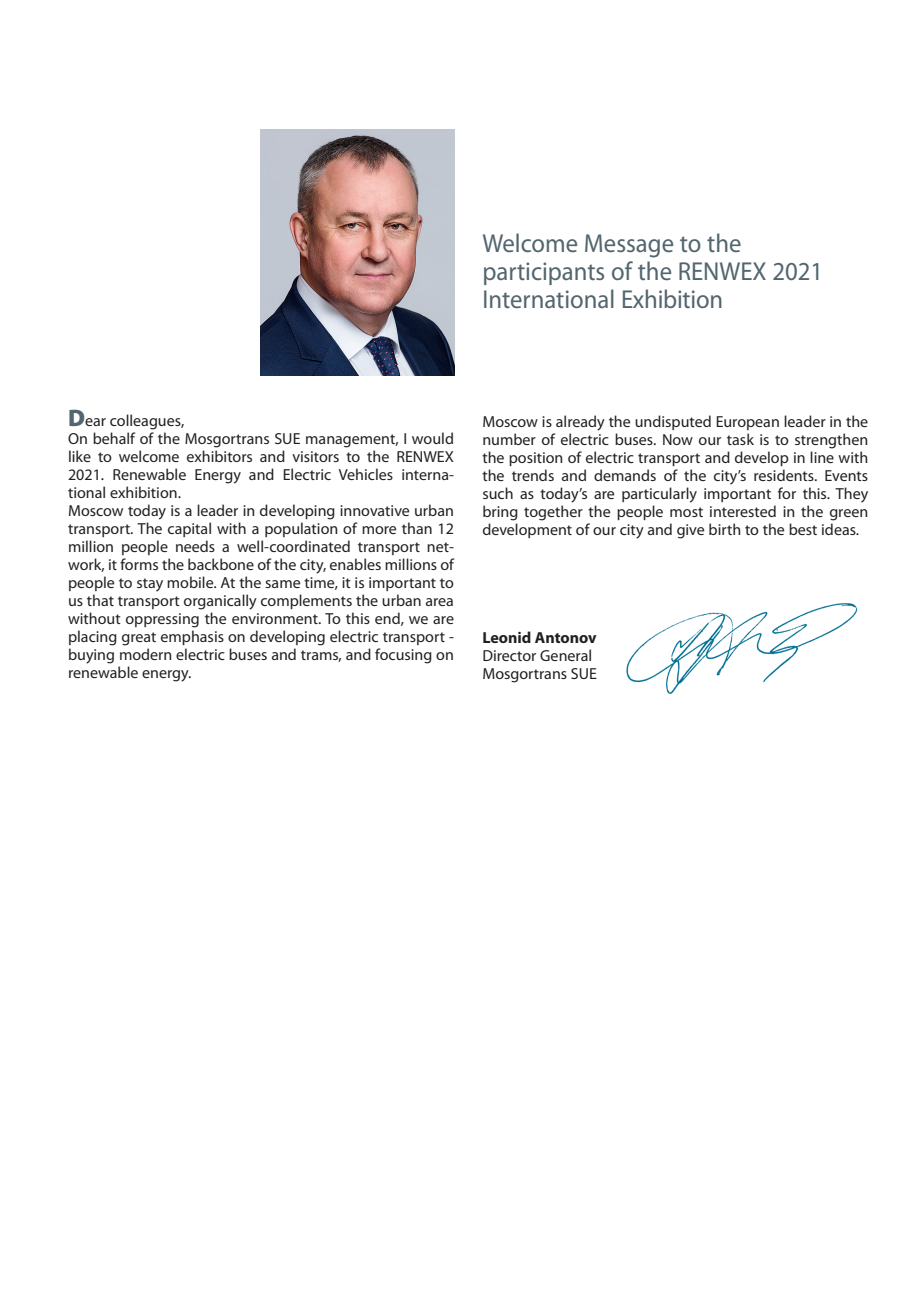
<style>
.page{position:relative;width:908px;height:1304px;background:#fff}
.page>*{position:absolute;margin:0;border:0;box-sizing:border-box;transform-origin:0 0}
.t1{font:26px/28px "Myriad Pro";color:#53656e;scale:.95 1}
.t2{font:16px/18px "Myriad Pro";color:#231f20}
.t3{font:700 16px "Myriad Pro";color:#231f20}
.s1{font-weight:900;font-size:24px;color:#53656e}
</style>
<div class="page">
<img style="left:626px;top:603px;width:232px;height:91px">
<img style="left:260px;top:130px;width:194px;height:246px">
<h1 class="t1" style="left:482px;top:228px;width:360px">Welcome Message to the participants of the RENWEX 2021<br>International Exhibition</h1>
<p class="t2" style="left:68px;top:411px;width:387px"><span class="s1">D</span>ear colleagues,<br>On behalf of the Mosgortrans SUE management, I would like to welcome exhibitors and visitors to the RENWEX 2021. Renewable Energy and Electric Vehicles interna&shy;tional exhibition.<br>Moscow today is a leader in developing innovative urban transport. The capital with a population of more than 12 million people needs a well-coordinated transport net&shy;work, it forms the backbone of the city, enables millions of people to stay mobile. At the same time, it is important to us that transport organically complements the urban area without oppressing the environment. To this end, we are placing great emphasis on developing electric transport - buying modern electric buses and trams, and focusing on renewable energy.</p>
<p class="t2" style="left:482px;top:412px;width:387px;text-align:justify">Moscow is already the undisputed European leader in the number of electric buses. Now our task is to strengthen the position of electric transport and develop in line with the trends and demands of the city’s residents. Events such as today’s are particularly important for this. They bring together the people most interested in the green development of our city and give birth to the best ideas.</p>
<p class="t3" style="left:482px;top:627px;width:116px">Leonid Antonov</p>
<p class="t2" style="left:482px;top:646px;width:116px">Director General<br>Mosgortrans SUE</p>
</div>
